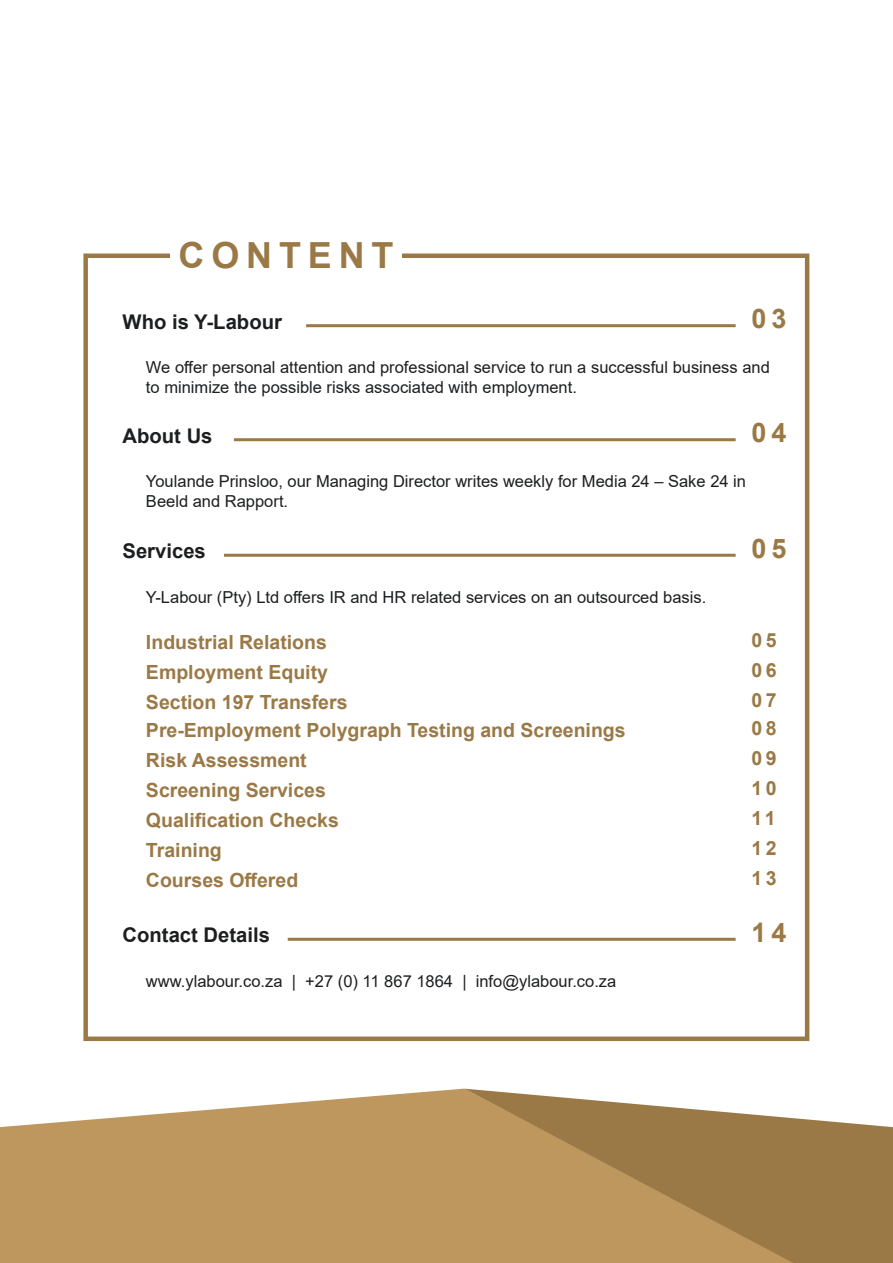
<style>
.page{position:relative;width:893px;height:1263px;background:#fff}
.page>*{position:absolute;margin:0;border:0;box-sizing:border-box;transform-origin:0 0}
.t1{font:700 36px "Arial";letter-spacing:.19em;color:#9a7946}
.t2{font:700 27px "Arial";letter-spacing:.19em;color:#9a7946}
.t3{font:700 20.25px "Arial";color:#1c1e20}
.t4{font:700 19.5px "Arial";color:#9a7946}
.t5{font:16.5px/19.8px "Arial";color:#1c1e20}
</style>
<div class="page">
<div style="left:83px;top:253px;width:726px;height:788px;border:4px solid #9a7946"></div>
<div style="left:170px;top:232px;width:231px;height:41px;background:#fff"></div>
<hr style="left:306px;top:324px;width:430px;height:3px;background:#9a7946">
<hr style="left:234px;top:438px;width:502px;height:3px;background:#9a7946">
<hr style="left:224px;top:554px;width:512px;height:3px;background:#9a7946">
<hr style="left:288px;top:938px;width:448px;height:3px;background:#9a7946">
<svg style="left:0;top:1089px;width:464px;height:174px;background:#c4a26e"></svg>
<svg style="left:464px;top:1089px;width:429px;height:174px;background:#b29362"></svg>
<h1 class="t1" style="left:179px;top:230px;width:217px">CONTENT</h1>
<p class="t3" style="left:123px;top:307px;width:161px">Who is Y-Labour</p>
<h2 class="t2" style="left:751px;top:300px;width:37px">03</h2>
<p class="t5" style="left:146px;top:357px;width:625px">We offer personal attention and professional service to run a successful business and to minimize the possible risks associated with employment.</p>
<p class="t3" style="left:123px;top:421px;width:91px">About Us</p>
<h2 class="t2" style="left:751px;top:414px;width:37px">04</h2>
<p class="t5" style="left:146px;top:471px;width:602px">Youlande Prinsloo, our Managing Director writes weekly for Media 24 – Sake 24 in<br>Beeld and Rapport.</p>
<p class="t3" style="left:123px;top:537px;width:85px">Services</p>
<h2 class="t2" style="left:751px;top:529px;width:37px">05</h2>
<p class="t5" style="left:146px;top:587px;width:562px">Y-Labour (Pty) Ltd offers IR and HR related services on an outsourced basis.</p>
<p class="t4" style="left:146px;top:628px;width:182px">Industrial Relations</p>
<p class="t4" style="left:751px;top:626px;width:27px">05</p>
<p class="t4" style="left:146px;top:658px;width:184px">Employment Equity</p>
<p class="t4" style="left:751px;top:656px;width:27px">06</p>
<p class="t4" style="left:146px;top:688px;width:203px">Section 197 Transfers</p>
<p class="t4" style="left:751px;top:686px;width:27px">07</p>
<p class="t4" style="left:146px;top:717px;width:481px">Pre-Employment Polygraph Testing and Screenings</p>
<p class="t4" style="left:751px;top:715px;width:27px">08</p>
<p class="t4" style="left:146px;top:747px;width:162px">Risk Assessment</p>
<p class="t4" style="left:751px;top:745px;width:27px">09</p>
<p class="t4" style="left:146px;top:777px;width:181px">Screening Services</p>
<p class="t4" style="left:751px;top:775px;width:27px">10</p>
<p class="t4" style="left:146px;top:807px;width:194px">Qualification Checks</p>
<p class="t4" style="left:751px;top:805px;width:26px">11</p>
<p class="t4" style="left:146px;top:837px;width:77px">Training</p>
<p class="t4" style="left:751px;top:835px;width:27px">12</p>
<p class="t4" style="left:146px;top:867px;width:154px">Courses Offered</p>
<p class="t4" style="left:751px;top:865px;width:27px">13</p>
<p class="t3" style="left:123px;top:921px;width:149px">Contact Details</p>
<h2 class="t2" style="left:751px;top:913px;width:37px">14</h2>
<p class="t5" style="left:146px;top:971px;width:472px">www.ylabour.co.za | +27 (0) 11 867 1864 | info@ylabour.co.za</p>
</div>
